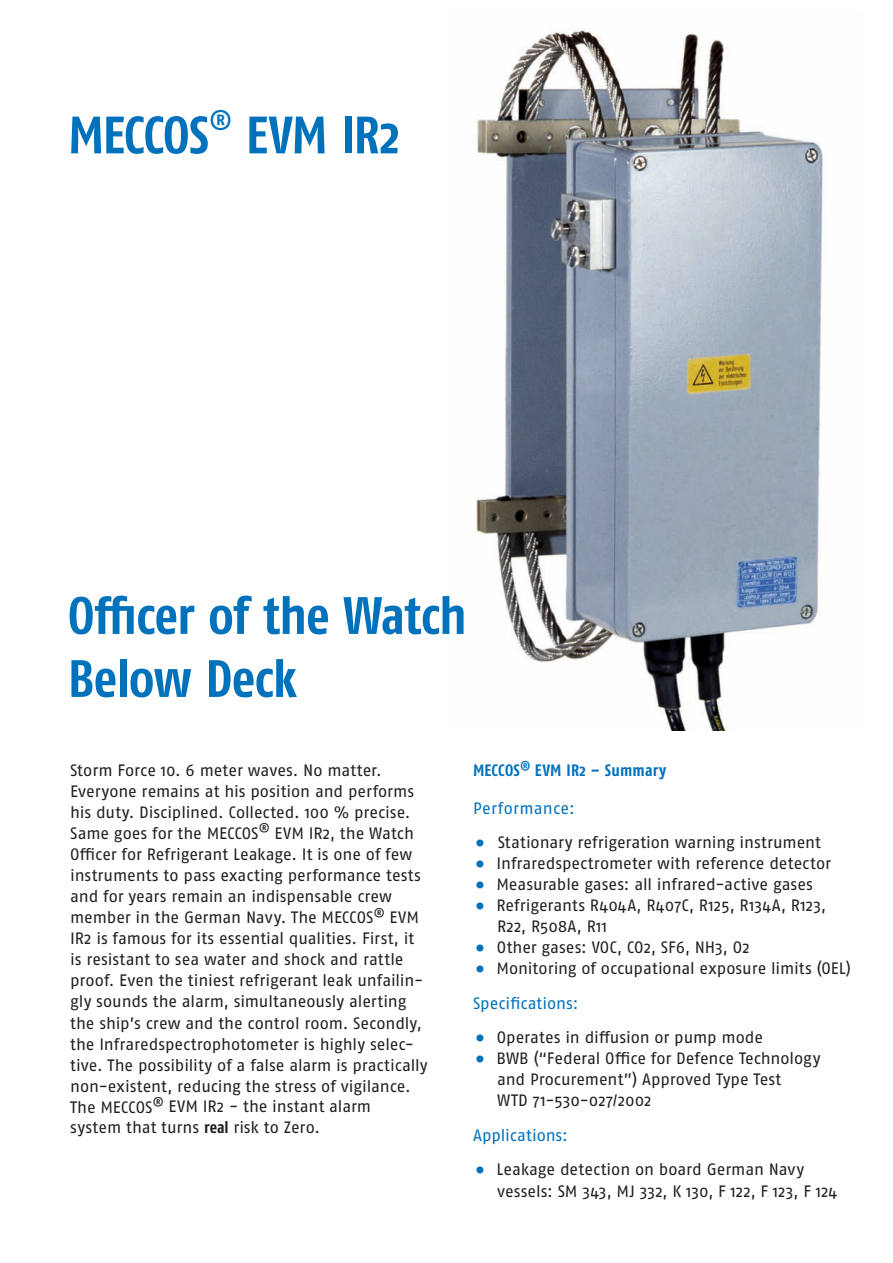
<style>
.page{position:relative;width:893px;height:1263px;background:#fff}
.page>*{position:absolute;margin:0;border:0;box-sizing:border-box;transform-origin:0 0}
.t1{font:700 condensed 52.5px/63px "Fago OT";letter-spacing:-.01em;color:#0072bc}
.t2{font:28.5px "Fago OT";color:#0072bc}
.t3{font:16.5px/21px "Fago OT";letter-spacing:-.005em;color:#231f20}
.t4{font:16.5px "Fago OT";letter-spacing:.005em;color:#0072bc}
.t5{font:700 condensed 16.5px "Fago OT";letter-spacing:.015em;color:#0072bc}
.t6{font:13.5px "Fago OT";color:#231f20}
.s1{font-weight:700;font-stretch:condensed}
.s2{font-size:34.5px;color:#0072bc}
</style>
<div class="page">
<img style="left:476px;top:30px;width:347px;height:700px">
<p class="t1" style="left:68px;top:103px;width:143px">MECCOS</p>
<p class="t2" style="left:209px;top:102px;width:25px">®</p>
<p class="t1" style="left:246px;top:103px;width:155px">EVM IR2</p>
<p class="t1" style="left:68px;top:584px;width:400px">Officer of the Watch<br>Below Deck</p>
<p class="t3" style="left:70px;top:760px;width:346px">Storm Force 10. 6 meter waves. No matter.<br>Everyone remains at his position and performs his duty. Disciplined. Collected. 100 % precise.<br>Same goes for the MECCOS</p>
<p class="t6" style="left:259px;top:819px;width:12px">®</p>
<p class="t3" style="left:70px;top:823px;width:355px;text-indent:204px">EVM IR2, the Watch Officer for Refrigerant Leakage. It is one of few instruments to pass exacting performance tests and for years remain an indispensable crew member in the German Navy. The MECCOS<sup>®</sup> EVM IR2 is famous for its essential qualities. First, it is resistant to sea water and shock and rattle proof. Even the tiniest refrigerant leak unfailin&shy;gly sounds the alarm, simultaneously alerting the ship’s crew and the control room. Secondly, the Infraredspectrophotometer is highly selec-</p>
<p class="t3" style="left:70px;top:1054px;width:359px">tive. The possibility of a false alarm is practically non-existent, reducing the stress of vigilance.<br>The MECCOS<sup>®</sup> EVM IR2 - the instant alarm</p>
<p class="t3" style="left:70px;top:1117px;width:251px">system that turns <span class="s1">real</span> risk to Zero.</p>
<p class="t5" style="left:473px;top:761px;width:195px">MECCOS<sup>®</sup> EVM IR2 – Summary</p>
<p class="t4" style="left:473px;top:798px;width:103px">Performance:</p>
<p class="t3" style="left:473px;top:832px;width:349px"><span class="s2">•</span> Stationary refrigeration warning instrument</p>
<p class="t3" style="left:473px;top:853px;width:359px"><span class="s2">•</span> Infraredspectrometer with reference detector</p>
<p class="t3" style="left:473px;top:874px;width:341px"><span class="s2">•</span> Measurable gases: all infrared-active gases</p>
<p class="t3" style="left:497px;top:895px;width:331px;text-indent:-24px"><span class="s2">•</span> Refrigerants R404A, R407C, R125, R134A, R123,<br>R22, R508A, R11</p>
<p class="t3" style="left:473px;top:937px;width:278px"><span class="s2">•</span> Other gases: VOC, CO2, SF6, NH3, O2</p>
<p class="t3" style="left:473px;top:958px;width:379px"><span class="s2">•</span> Monitoring of occupational exposure limits (OEL)</p>
<p class="t4" style="left:473px;top:993px;width:107px">Specifications:</p>
<p class="t3" style="left:473px;top:1027px;width:291px"><span class="s2">•</span> Operates in diffusion or pump mode</p>
<p class="t3" style="left:497px;top:1048px;width:325px;text-indent:-24px"><span class="s2">•</span> BWB (“Federal Office for Defence Technology and Procurement”) Approved Type Test</p>
<p class="t3" style="left:497px;top:1090px;width:156px">WTD 71-530-027/2002</p>
<p class="t4" style="left:473px;top:1125px;width:96px">Applications:</p>
<p class="t3" style="left:497px;top:1159px;width:342px;text-indent:-24px"><span class="s2">•</span> Leakage detection on board German Navy vessels: SM 343, MJ 332, K 130, F 122, F 123, F 124</p>
</div>
